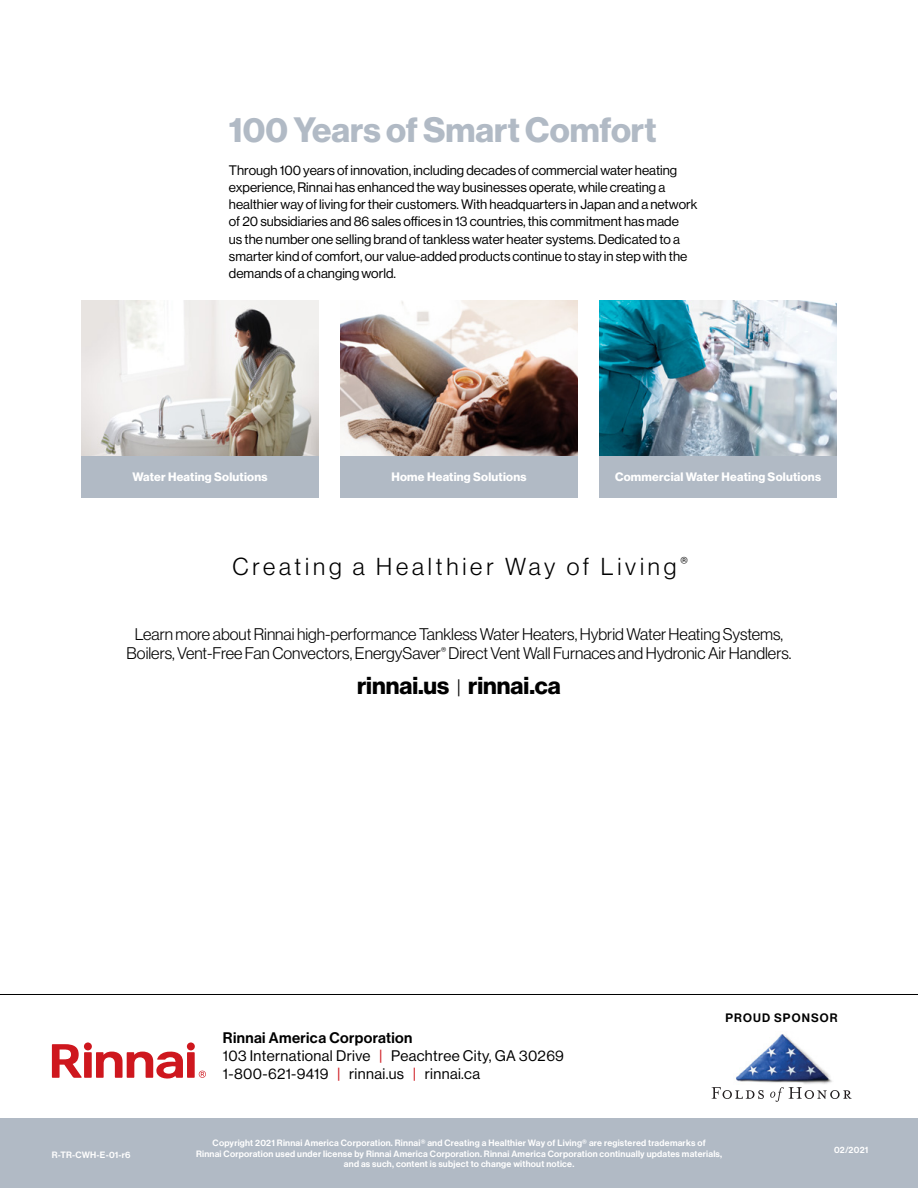
<style>
.page{position:relative;width:918px;height:1188px;background:#fff}
.page>*{position:absolute;margin:0;border:0;box-sizing:border-box;transform-origin:0 0}
.t1{font:34.5px "N Haas Grotesk DS Std 75 Bd";color:#b1bac5}
.t2{font:24px "N Haas Grotesk DS Std 45 Lt";letter-spacing:.16em;color:#000}
.t3{font:24px "N Haas Grotesk DS Std 75 Bd";color:#000}
.t4{font:16.5px/19.5px "N Haas Grotesk DS Std 45 Lt";color:#000;text-align:center}
.t5{font:15px/18px "N Haas Grotesk DS Std 55 Rg";letter-spacing:.025em;color:#000}
.t6{font:15px "N Haas Grotesk DS Std 65 Md";letter-spacing:.025em;color:#000}
.t7{font:13.5px/17.2px "N Haas Grotesk DS Std 55 Rg";color:#000}
.t8{font:12px "N Haas Grotesk DS Std 75 Bd";letter-spacing:.02em;color:#fff}
.t9{font:12px "N Haas Grotesk DS Std 65 Md";letter-spacing:.095em;color:#000}
.t10{font:9px/10.8px "N Haas Grotesk DS Std 65 Md";letter-spacing:.025em;color:#fff;text-align:center}
.s1{font-family:"N Haas Grotesk DS Std 45 Lt";font-size:19.5px}
.s2{color:#ce171e}
</style>
<div class="page">
<div style="left:0;top:1118px;width:918px;height:70px;background:#b1bac5"></div>
<svg style="left:712px;top:1087px;width:52px;height:12px"></svg>
<svg style="left:770px;top:1087px;width:82px;height:15px"></svg>
<img style="left:736px;top:1034px;width:96px;height:50px">
<hr style="left:0;top:994px;width:918px;height:1px;background:#000">
<div style="left:81px;top:455px;width:238px;height:43px;background:#b1bac5"></div>
<img style="left:81px;top:301px;width:238px;height:154px">
<div style="left:340px;top:455px;width:238px;height:43px;background:#b1bac5"></div>
<img style="left:340px;top:301px;width:238px;height:154px">
<div style="left:599px;top:455px;width:238px;height:43px;background:#b1bac5"></div>
<img style="left:599px;top:301px;width:238px;height:154px">
<svg style="left:199px;top:1071px;width:7px;height:7px"></svg>
<div style="left:84px;top:1042px;width:8px;height:8px;background:#ce171e;border-radius:50%"></div>
<div style="left:84px;top:1052px;width:8px;height:26px;background:#ce171e"></div>
<div style="left:187px;top:1042px;width:8px;height:8px;background:#ce171e;border-radius:50%"></div>
<div style="left:187px;top:1052px;width:8px;height:26px;background:#ce171e"></div>
<svg style="left:52px;top:1044px;width:30px;height:34px"></svg>
<svg style="left:96px;top:1051px;width:87px;height:28px"></svg>
<h1 class="t1" style="left:229px;top:110px;width:429px">100 Years of Smart Comfort</h1>
<p class="t7" style="left:229px;top:161px;width:470px">Through 100 years of innovation, including decades of commercial water heating experience, Rinnai has enhanced the way businesses operate, while creating a healthier way of living for their customers. With headquarters in Japan and a network of 20 subsidiaries and 86 sales offices in 13 countries, this commitment has made<br>us the number one selling brand of tankless water heater systems. Dedicated to a smarter kind of comfort, our value-added products continue to stay in step with the demands of a changing world.</p>
<p class="t8" style="left:132px;top:470px;width:137px">Water Heating Solutions</p>
<p class="t8" style="left:391px;top:470px;width:137px">Home Heating Solutions</p>
<p class="t8" style="left:615px;top:470px;width:208px">Commercial Water Heating Solutions</p>
<h2 class="t2" style="left:232px;top:553px;width:457px">Creating a Healthier Way of Living <sup>®</sup></h2>
<p class="t4" style="left:127px;top:624px;width:666px">Learn more about Rinnai high-performance Tankless Water Heaters, Hybrid Water Heating Systems,<br>Boilers, Vent-Free Fan Convectors, EnergySaver<sup>®</sup> Direct Vent Wall Furnaces and Hydronic Air Handlers.</p>
<h2 class="t3" style="left:357px;top:671px;width:205px">rinnai.us <span class="s1">|</span> rinnai.ca</h2>
<p class="t10" style="left:52px;top:1150px;width:80px">R-TR-CWH-E-01-r6</p>
<p class="t6" style="left:223px;top:1029px;width:191px">Rinnai America Corporation</p>
<p class="t5" style="left:223px;top:1046px;width:343px">103 International Drive <span class="s2">|</span> Peachtree City, GA 30269<br>1-800-621-9419 <span class="s2">|</span> rinnai.us <span class="s2">|</span> rinnai.ca</p>
<p class="t9" style="left:726px;top:1010px;width:114px">PROUD SPONSOR</p>
<p class="t10" style="left:196px;top:1137px;width:528px">Copyright 2021 Rinnai America Corporation. Rinnai® and Creating a Healthier Way of Living® are registered trademarks of<br>Rinnai Corporation used under license by Rinnai America Corporation. Rinnai America Corporation continually updates materials, and as such, content is subject to change without notice.</p>
<p class="t10" style="left:834px;top:1144px;width:36px">02/2021</p>
</div>
